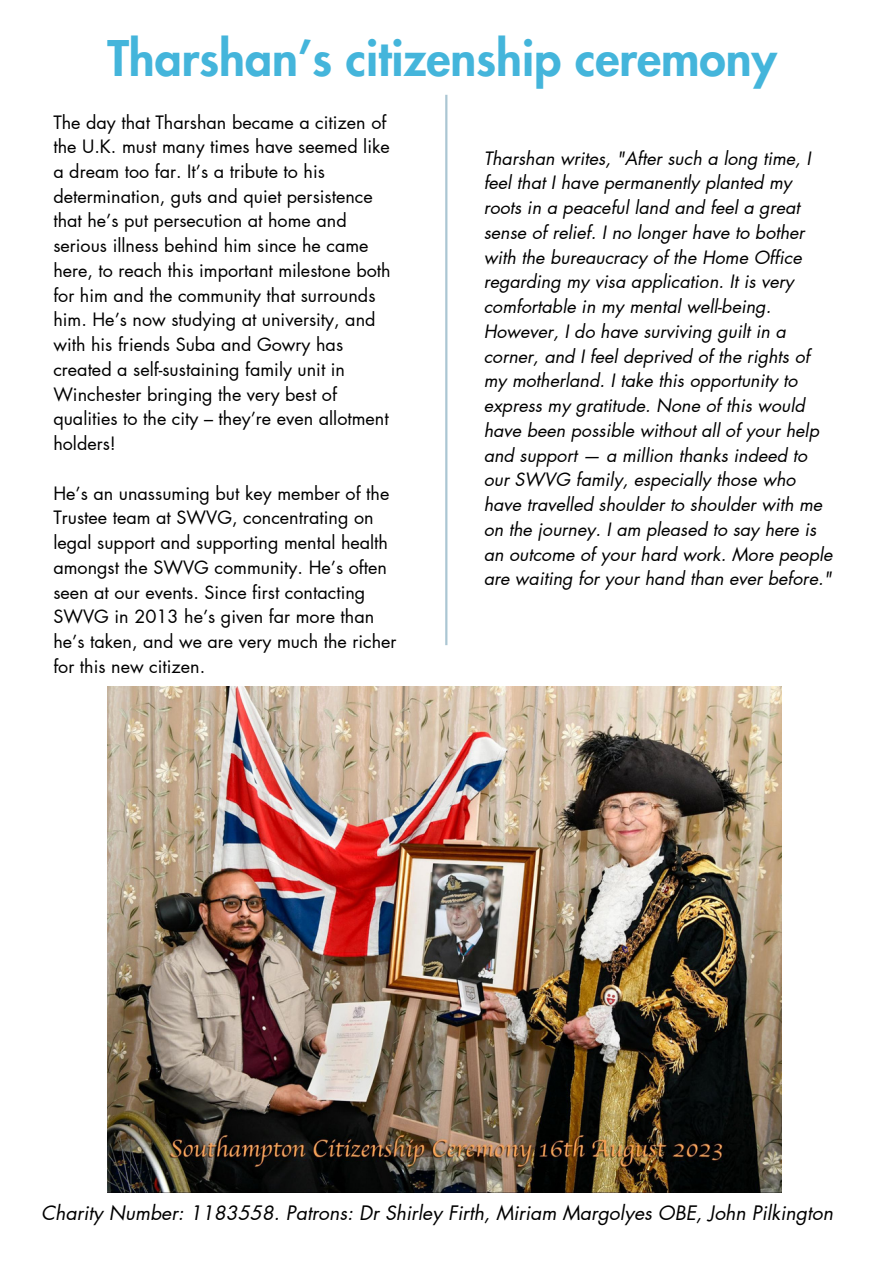
<style>
.page{position:relative;width:893px;height:1264px;background:#fff}
.page>*{position:absolute;margin:0;border:0;box-sizing:border-box;transform-origin:0 0}
.t1{font:800 48px "Futura LT Pro";color:#44b5db}
.t2{font:italic 19.5px "Futura LT Pro";color:#000}
.t3{font:18px/24.8px "Futura LT Pro";color:#000}
.t4{font:italic 18px/24.8px "Futura LT Pro";color:#000}
</style>
<div class="page">
<hr style="left:445px;top:95px;width:2px;height:550px;background:#abc6d3">
<img style="left:107px;top:686px;width:674px;height:506px">
<p class="t1" style="left:107px;top:37px;width:671px">Tharshan’s citizenship ceremony</p>
<p class="t3" style="left:53px;top:110px;width:339px">The day that Tharshan became a citizen of the U.K. must many times have seemed like a dream too far. It’s a tribute to his determination, guts and quiet persistence that he’s put persecution at home and serious illness behind him since he came here, to reach this important milestone both for him and the community that surrounds him. He’s now studying at university, and with his friends Suba and Gowry has created a self-sustaining family unit in Winchester bringing the very best of qualities to the city – they’re even allotment holders!</p>
<p class="t3" style="left:53px;top:481px;width:345px">He’s an unassuming but key member of the Trustee team at SWVG, concentrating on legal support and supporting mental health amongst the SWVG community. He’s often seen at our events. Since first contacting SWVG in 2013 he’s given far more than he’s taken, and we are very much the richer for this new citizen.</p>
<p class="t4" style="left:483px;top:146px;width:350px">Tharshan writes, "After such a long time, I feel that I have permanently planted my roots in a peaceful land and feel a great sense of relief. I no longer have to bother with the bureaucracy of the Home Office regarding my visa application. It is very comfortable in my mental well-being.<br>However, I do have surviving guilt in a corner, and I feel deprived of the rights of my motherland. I take this opportunity to express my gratitude. None of this would have been possible without all of your help and support — a million thanks indeed to our SWVG family, especially those who have travelled shoulder to shoulder with me on the journey. I am pleased to say here is an outcome of your hard work. More people are waiting for your hand than ever before."</p>
<p class="t2" style="left:41px;top:1203px;width:793px">Charity Number: 1183558. Patrons: Dr Shirley Firth, Miriam Margolyes OBE, John Pilkington</p>
</div>
